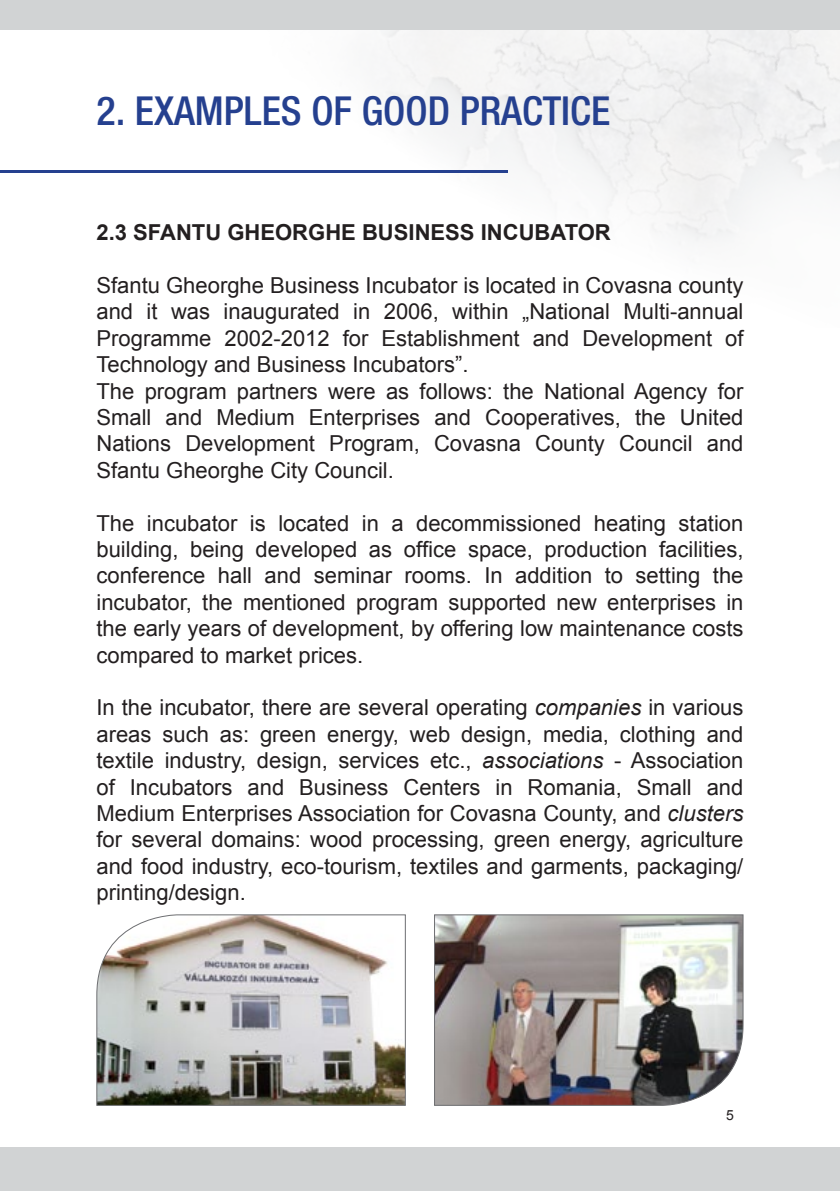
<style>
.page{position:relative;width:840px;height:1191px;background:#fff}
.page>*{position:absolute;margin:0;border:0;box-sizing:border-box;transform-origin:0 0}
.t1{font:500 condensed 40px "Helvetica Neue LT Pro";color:#25408f}
.t2{font:22px/26.4px "Arial";color:#231f20;text-align:justify}
.t3{font:700 22px "Arial";color:#231f20}
.t4{font:14px "Arial";color:#231f20}
.s1{font-style:italic}
</style>
<div class="page">
<img style="left:169px;top:30px;width:670px;height:212px">
<div style="left:0;top:0;width:839px;height:30px;background:#d1d3d4"></div>
<hr style="left:0;top:171px;width:506px;height:2px;background:#25408f">
<div style="left:0;top:1147px;width:839px;height:44px;background:#d1d3d4"></div>
<img style="left:96px;top:914px;width:310px;height:192px">
<img style="left:434px;top:914px;width:309px;height:192px">
<h1 class="t1" style="left:96px;top:87px;width:515px">2. EXAMPLES OF GOOD PRACTICE</h1>
<p class="t3" style="left:96px;top:218px;width:515px">2.3 SFANTU GHEORGHE BUSINESS INCUBATOR</p>
<p class="t2" style="left:96px;top:272px;width:648px;text-align:left">Sfantu Gheorghe Business Incubator is located in Covasna county and it was inaugurated in 2006, within „National Multi-annual Programme 2002-2012 for Establishment and Development of Technology and Business Incubators”.<br>The program partners were as follows: the National Agency for Small and Medium Enterprises and Cooperatives, the United Nations Development Program, Covasna County Council and Sfantu Gheorghe City Council.</p>
<p class="t2" style="left:96px;top:510px;width:648px">The incubator is located in a decommissioned heating station building, being developed as office space, production facilities, conference hall and seminar rooms. In addition to setting the incubator, the mentioned program supported new enterprises in the early years of development, by offering low maintenance costs compared to market prices.</p>
<p class="t2" style="left:96px;top:694px;width:648px">In the incubator, there are several operating <span class="s1">companies</span> in various areas such as: green energy, web design, media, clothing and textile industry, design, services etc., <span class="s1">associations</span> - Association of Incubators and Business Centers in Romania, Small and Medium Enterprises Association for Covasna County, and <span class="s1">clusters </span>for several domains: wood processing, green energy, agriculture and food industry, eco-tourism, textiles and garments, packaging/ printing/design.</p>
<p class="t4" style="left:725px;top:1105px;width:9px">5</p>
</div>
